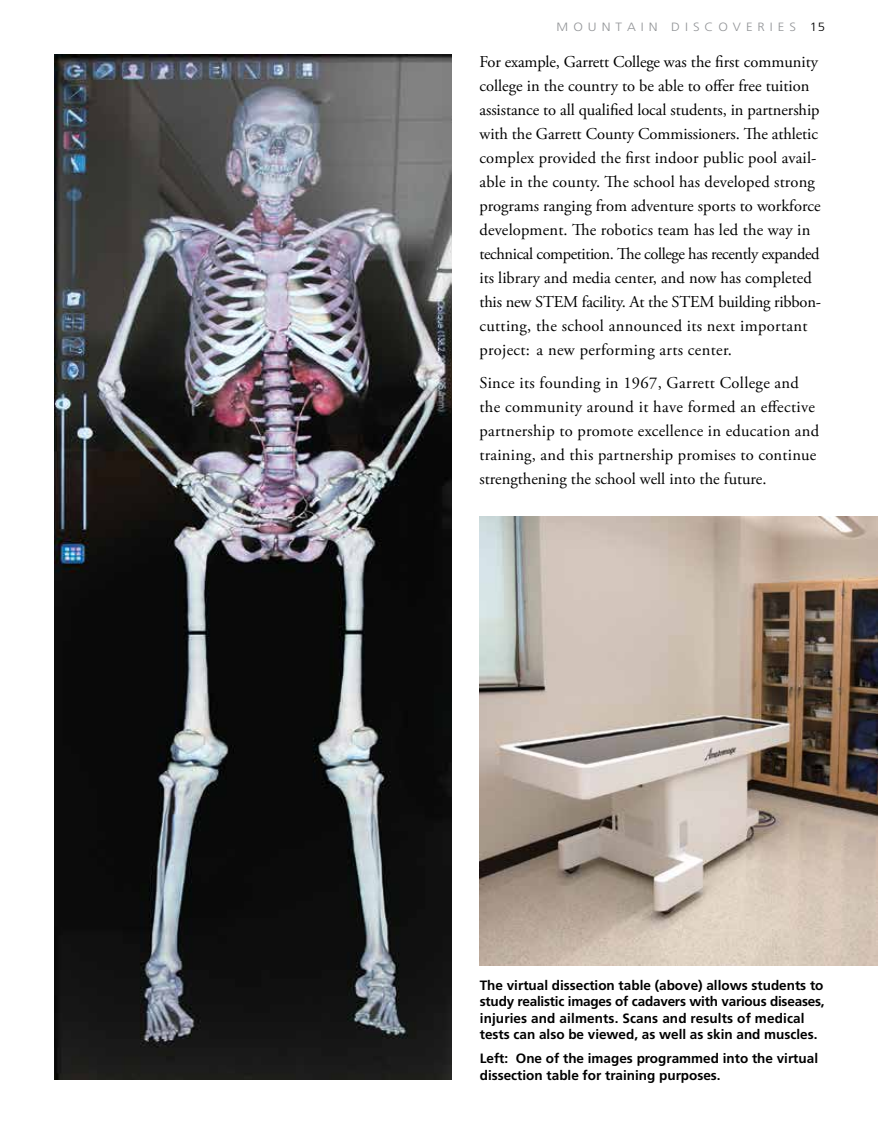
<style>
.page{position:relative;width:878px;height:1134px;background:#fff}
.page>*{position:absolute;margin:0;border:0;box-sizing:border-box;transform-origin:0 0}
.t1{font:16.5px/24px "Adobe Garamond Pro";color:#000}
.t2{font:700 13.5px/16.5px "Frutiger";color:#000}
.t3{font:300 12px "Frutiger";color:#939598;scale:1.1 1}
.s1{color:#000}
</style>
<div class="page">
<img style="left:54px;top:54px;width:398px;height:1026px">
<img style="left:480px;top:516px;width:398px;height:449px">
<p class="t3" style="left:556px;top:21px;width:246px">M O U N T A I N D I S C O V E R I E S <span class="s1">15</span></p>
<p class="t1" style="left:479px;top:50px;width:343px">For example, Garrett College was the first community college in the country to be able to offer free tuition assistance to all qualified local students, in partnership with the Garrett County Commissioners. The athletic complex provided the first indoor public pool avail&shy;able in the county. The school has developed strong programs ranging from adventure sports to workforce development. The robotics team has led the way in technical competition. The college has recently expanded its library and media center, and now has completed this new STEM facility. At the STEM building ribbon&shy;cutting, the school announced its next important project: a new performing arts center.</p>
<p class="t1" style="left:479px;top:371px;width:341px">Since its founding in 1967, Garrett College and the community around it have formed an effective partnership to promote excellence in education and training, and this partnership promises to continue strengthening the school well into the future.</p>
<p class="t2" style="left:480px;top:977px;width:346px">The virtual dissection table (above) allows students to study realistic images of cadavers with various diseases, injuries and ailments. Scans and results of medical tests can also be viewed, as well as skin and muscles.</p>
<p class="t2" style="left:480px;top:1050px;width:340px">Left: One of the images programmed into the virtual dissection table for training purposes.</p>
</div>
